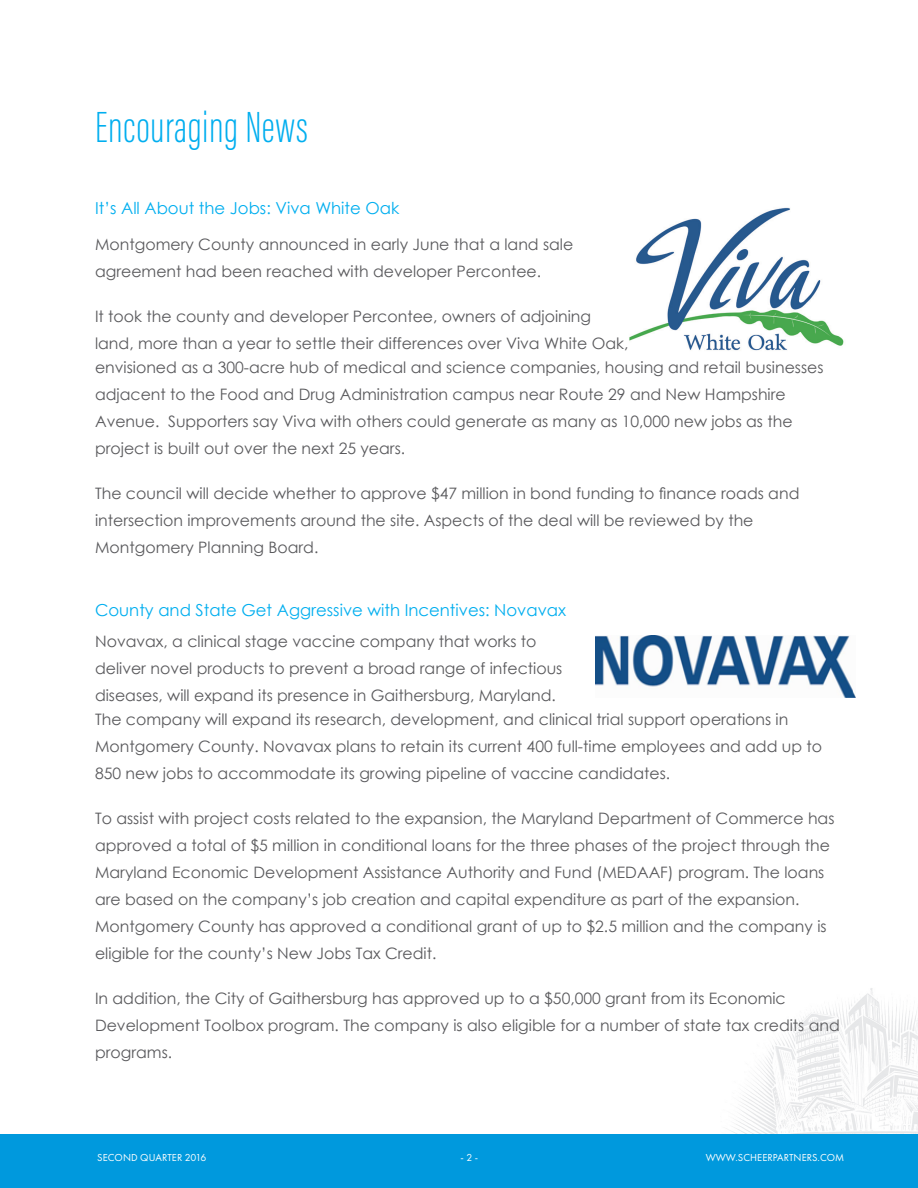
<style>
.page{position:relative;width:918px;height:1188px;background:#fff}
.page>*{position:absolute;margin:0;border:0;box-sizing:border-box;transform-origin:0 0}
.t1{font:200 45px "Acumin Pro Extra Cond";letter-spacing:.01em;color:#00aeef}
.t2{font:16.5px "Century Gothic";color:#00aeef}
.t3{font:15.75px/27px "Century Gothic";color:#59595c}
.t4{font:10.5px "Futura PT";letter-spacing:.005em;color:#fff}
</style>
<div class="page">
<img style="left:720px;top:988px;width:198px;height:147px">
<img style="left:629px;top:207px;width:215px;height:144px">
<div style="left:0;top:1135px;width:918px;height:53px;background:#09d"></div>
<img style="left:595px;top:635px;width:261px;height:63px">
<p class="t1" style="left:95px;top:100px;width:214px">Encouraging News</p>
<p class="t2" style="left:95px;top:197px;width:306px">It’s All About the Jobs: Viva White Oak</p>
<p class="t3" style="left:95px;top:231px;width:480px">Montgomery County announced in early June that a land sale agreement had been reached with developer Percontee.</p>
<p class="t3" style="left:95px;top:303px;width:535px">It took the county and developer Percontee, owners of adjoining land, more than a year to settle their differences over Viva White Oak,</p>
<p class="t3" style="left:95px;top:353px;width:730px">envisioned as a 300-acre hub of medical and science companies, housing and retail businesses adjacent to the Food and Drug Administration campus near Route 29 and New Hampshire Avenue. Supporters say Viva with others could generate as many as 10,000 new jobs as the project is built out over the next 25 years.</p>
<p class="t3" style="left:95px;top:479px;width:706px">The council will decide whether to approve $47 million in bond funding to finance roads and</p>
<p class="t3" style="left:95px;top:506px;width:660px">intersection improvements around the site. Aspects of the deal will be reviewed by the<br>Montgomery Planning Board.</p>
<p class="t2" style="left:95px;top:598px;width:472px">County and State Get Aggressive with Incentives: Novavax</p>
<p class="t3" style="left:95px;top:628px;width:469px">Novavax, a clinical stage vaccine company that works to deliver novel products to prevent a broad range of infectious diseases, will expand its presence in Gaithersburg, Maryland.</p>
<p class="t3" style="left:95px;top:705px;width:729px">The company will expand its research, development, and clinical trial support operations in<br>Montgomery County. Novavax plans to retain its current 400 full-time employees and add up to<br>850 new jobs to accommodate its growing pipeline of vaccine candidates.</p>
<p class="t3" style="left:95px;top:804px;width:741px">To assist with project costs related to the expansion, the Maryland Department of Commerce has approved a total of $5 million in conditional loans for the three phases of the project through the Maryland Economic Development Assistance Authority and Fund (MEDAAF) program. The loans are based on the company’s job creation and capital expenditure as part of the expansion.<br>Montgomery County has approved a conditional grant of up to $2.5 million and the company is eligible for the county’s New Jobs Tax Credit.</p>
<p class="t3" style="left:95px;top:984px;width:746px">In addition, the City of Gaithersburg has approved up to a $50,000 grant from its Economic<br>Development Toolbox program. The company is also eligible for a number of state tax credits and programs.</p>
<p class="t4" style="left:97px;top:1152px;width:111px">SECOND QUARTER 2016</p>
<p class="t4" style="left:461px;top:1152px;width:19px">- 2 -</p>
<p class="t4" style="left:706px;top:1152px;width:140px">WWW.SCHEERPARTNERS.COM</p>
</div>
